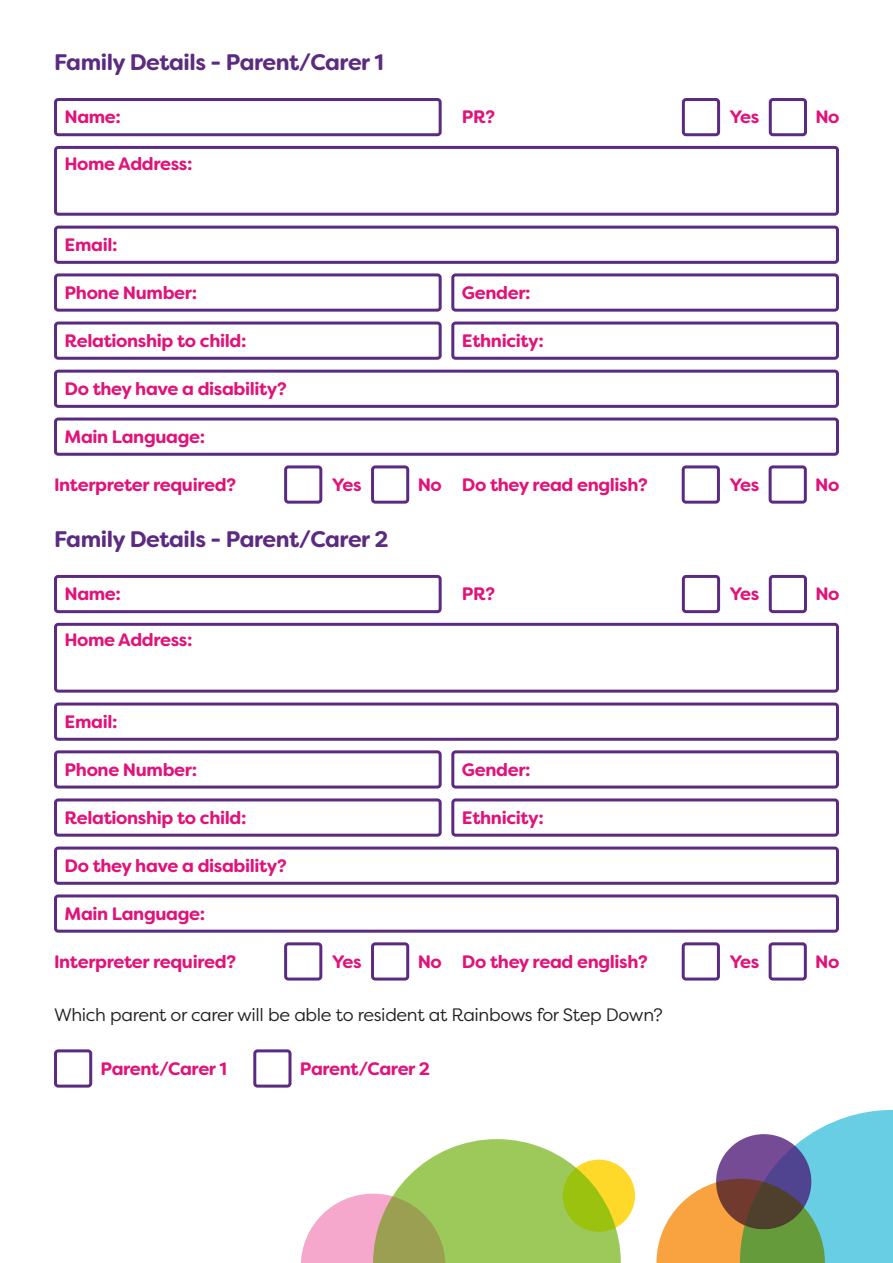
<style>
.page{position:relative;width:893px;height:1263px;background:#fff}
.page>*{position:absolute;margin:0;border:0;box-sizing:border-box;transform-origin:0 0}
.t1{font:700 22.5px "Filson Soft";letter-spacing:-.02em;color:#5c2b81}
.t2{font:700 18px "Filson Soft";letter-spacing:-.02em;color:#e11279}
.t3{font:18px "Filson Pro";letter-spacing:-.02em;color:#231f20}
</style>
<div class="page">
<div style="left:54px;top:575px;width:388px;height:38px;border:3px solid #5c2b81;border-radius:3px"></div>
<div style="left:54px;top:702px;width:785px;height:39px;border:3px solid #5c2b81;border-radius:3px"></div>
<div style="left:54px;top:750px;width:388px;height:38px;border:3px solid #5c2b81;border-radius:3px"></div>
<div style="left:451px;top:750px;width:388px;height:38px;border:3px solid #5c2b81;border-radius:3px"></div>
<div style="left:54px;top:798px;width:388px;height:39px;border:3px solid #5c2b81;border-radius:3px"></div>
<div style="left:451px;top:798px;width:388px;height:39px;border:3px solid #5c2b81;border-radius:3px"></div>
<div style="left:54px;top:846px;width:785px;height:39px;border:3px solid #5c2b81;border-radius:3px"></div>
<div style="left:54px;top:894px;width:785px;height:39px;border:3px solid #5c2b81;border-radius:3px"></div>
<div style="left:54px;top:1049px;width:38px;height:38px;border:3px solid #5c2b81;border-radius:3px"></div>
<div style="left:253px;top:1049px;width:38px;height:38px;border:3px solid #5c2b81;border-radius:3px"></div>
<div style="left:54px;top:623px;width:785px;height:70px;border:3px solid #5c2b81;border-radius:3px"></div>
<div style="left:682px;top:942px;width:38px;height:38px;border:3px solid #5c2b81;border-radius:3px"></div>
<div style="left:284px;top:942px;width:38px;height:38px;border:3px solid #5c2b81;border-radius:3px"></div>
<div style="left:769px;top:942px;width:38px;height:38px;border:3px solid #5c2b81;border-radius:3px"></div>
<div style="left:371px;top:942px;width:38px;height:38px;border:3px solid #5c2b81;border-radius:3px"></div>
<div style="left:563px;top:1159px;width:72px;height:73px;background:#fed92a;border-radius:50%"></div>
<svg style="left:301px;top:1139px;width:320px;height:124px"></svg>
<svg style="left:656px;top:1110px;width:237px;height:153px"></svg>
<div style="left:54px;top:98px;width:388px;height:38px;border:3px solid #5c2b81;border-radius:3px"></div>
<div style="left:54px;top:226px;width:785px;height:38px;border:3px solid #5c2b81;border-radius:3px"></div>
<div style="left:54px;top:273px;width:388px;height:39px;border:3px solid #5c2b81;border-radius:3px"></div>
<div style="left:451px;top:273px;width:388px;height:39px;border:3px solid #5c2b81;border-radius:3px"></div>
<div style="left:54px;top:322px;width:388px;height:38px;border:3px solid #5c2b81;border-radius:3px"></div>
<div style="left:451px;top:322px;width:388px;height:38px;border:3px solid #5c2b81;border-radius:3px"></div>
<div style="left:54px;top:370px;width:785px;height:38px;border:3px solid #5c2b81;border-radius:3px"></div>
<div style="left:54px;top:417px;width:785px;height:39px;border:3px solid #5c2b81;border-radius:3px"></div>
<div style="left:682px;top:465px;width:38px;height:39px;border:3px solid #5c2b81;border-radius:3px"></div>
<div style="left:284px;top:465px;width:38px;height:39px;border:3px solid #5c2b81;border-radius:3px"></div>
<div style="left:769px;top:465px;width:38px;height:39px;border:3px solid #5c2b81;border-radius:3px"></div>
<div style="left:371px;top:465px;width:38px;height:39px;border:3px solid #5c2b81;border-radius:3px"></div>
<div style="left:682px;top:98px;width:38px;height:38px;border:3px solid #5c2b81;border-radius:3px"></div>
<div style="left:769px;top:98px;width:38px;height:38px;border:3px solid #5c2b81;border-radius:3px"></div>
<div style="left:54px;top:146px;width:785px;height:70px;border:3px solid #5c2b81;border-radius:3px"></div>
<div style="left:682px;top:575px;width:38px;height:38px;border:3px solid #5c2b81;border-radius:3px"></div>
<div style="left:769px;top:575px;width:38px;height:38px;border:3px solid #5c2b81;border-radius:3px"></div>
<p class="t1" style="left:54px;top:48px;width:331px">Family Details - Parent/Carer 1</p>
<p class="t2" style="left:65px;top:105px;width:58px">Name:</p>
<p class="t2" style="left:64px;top:152px;width:130px">Home Address:</p>
<p class="t2" style="left:462px;top:105px;width:35px">PR?</p>
<p class="t2" style="left:730px;top:105px;width:31px">Yes</p>
<p class="t2" style="left:815px;top:105px;width:26px">No</p>
<p class="t2" style="left:65px;top:233px;width:54px">Email:</p>
<p class="t2" style="left:65px;top:281px;width:134px">Phone Number:</p>
<p class="t2" style="left:462px;top:281px;width:70px">Gender:</p>
<p class="t2" style="left:65px;top:329px;width:183px">Relationship to child:</p>
<p class="t2" style="left:462px;top:329px;width:83px">Ethnicity:</p>
<p class="t2" style="left:65px;top:377px;width:224px">Do they have a disability?</p>
<p class="t2" style="left:65px;top:425px;width:142px">Main Language:</p>
<p class="t2" style="left:54px;top:473px;width:183px">Interpreter required?</p>
<p class="t2" style="left:332px;top:473px;width:31px">Yes</p>
<p class="t2" style="left:418px;top:473px;width:26px">No</p>
<p class="t2" style="left:462px;top:473px;width:187px">Do they read english?</p>
<p class="t2" style="left:729px;top:473px;width:31px">Yes</p>
<p class="t2" style="left:815px;top:473px;width:26px">No</p>
<p class="t1" style="left:54px;top:525px;width:336px">Family Details - Parent/Carer 2</p>
<p class="t2" style="left:65px;top:582px;width:58px">Name:</p>
<p class="t2" style="left:64px;top:628px;width:130px">Home Address:</p>
<p class="t2" style="left:462px;top:582px;width:35px">PR?</p>
<p class="t2" style="left:730px;top:582px;width:31px">Yes</p>
<p class="t2" style="left:815px;top:582px;width:26px">No</p>
<p class="t2" style="left:65px;top:710px;width:54px">Email:</p>
<p class="t2" style="left:65px;top:758px;width:134px">Phone Number:</p>
<p class="t2" style="left:462px;top:758px;width:70px">Gender:</p>
<p class="t2" style="left:65px;top:806px;width:183px">Relationship to child:</p>
<p class="t2" style="left:462px;top:806px;width:83px">Ethnicity:</p>
<p class="t2" style="left:65px;top:854px;width:224px">Do they have a disability?</p>
<p class="t2" style="left:65px;top:902px;width:142px">Main Language:</p>
<p class="t2" style="left:54px;top:950px;width:183px">Interpreter required?</p>
<p class="t2" style="left:332px;top:950px;width:31px">Yes</p>
<p class="t2" style="left:418px;top:950px;width:26px">No</p>
<p class="t2" style="left:462px;top:950px;width:187px">Do they read english?</p>
<p class="t2" style="left:729px;top:950px;width:31px">Yes</p>
<p class="t2" style="left:815px;top:950px;width:26px">No</p>
<p class="t3" style="left:54px;top:1003px;width:610px">Which parent or carer will be able to resident at Rainbows for Step Down?</p>
<p class="t2" style="left:101px;top:1057px;width:128px">Parent/Carer 1</p>
<p class="t2" style="left:300px;top:1057px;width:132px">Parent/Carer 2</p>
</div>
